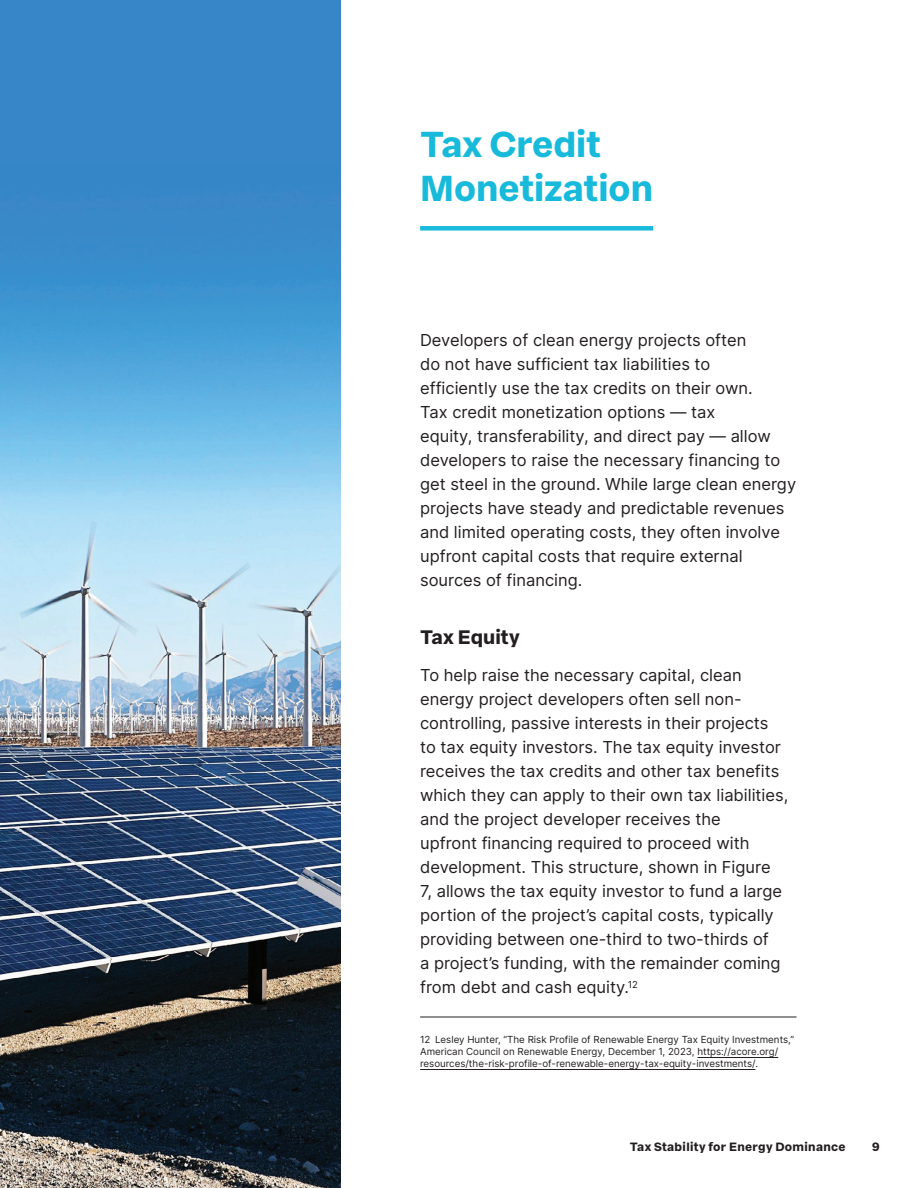
<style>
.page{position:relative;width:918px;height:1188px;background:#fff}
.page>*{position:absolute;margin:0;border:0;box-sizing:border-box;transform-origin:0 0}
.t1{font:800 36px/43.8px "Franca";color:#18badb}
.t2{font:800 19.5px "Franca";color:#231f20}
.t3{font:16.5px/24px "Inter";color:#231f20}
.t4{font:800 12px "Franca";letter-spacing:.03em;color:#231f20}
.t5{font:9.75px/12px "Inter";color:#231f20}
</style>
<div class="page">
<div style="left:420px;top:226px;width:233px;height:5px;background:#18badb"></div>
<hr style="left:420px;top:1017px;width:377px;height:1px;background:#231f20">
<hr style="left:697px;top:1057px;width:81px;height:1px;background:#231f20">
<hr style="left:420px;top:1069px;width:335px;height:1px;background:#231f20">
<div style="left:0;top:0;width:340px;height:1188px;background:#3786c7"></div>
<img style="left:0;top:270px;width:340px;height:918px">
<h1 class="t1" style="left:420px;top:125px;width:234px">Tax Credit<br>Monetization</h1>
<p class="t3" style="left:420px;top:328px;width:378px">Developers of clean energy projects often<br>do not have sufficient tax liabilities to<br>efficiently use the tax credits on their own.<br>Tax credit monetization options — tax<br>equity, transferability, and direct pay — allow developers to raise the necessary financing to get steel in the ground. While large clean energy projects have steady and predictable revenues and limited operating costs, they often involve upfront capital costs that require external sources of financing.</p>
<p class="t2" style="left:420px;top:630px;width:101px">Tax Equity</p>
<p class="t3" style="left:420px;top:663px;width:370px">To help raise the necessary capital, clean energy project developers often sell non&shy;controlling, passive interests in their projects<br>to tax equity investors. The tax equity investor receives the tax credits and other tax benefits which they can apply to their own tax liabilities, and the project developer receives the<br>upfront financing required to proceed with development. This structure, shown in Figure<br>7, allows the tax equity investor to fund a large portion of the project’s capital costs, typically providing between one-third to two-thirds of<br>a project’s funding, with the remainder coming from debt and cash equity.<sup>12</sup></p>
<p class="t5" style="left:420px;top:1033px;width:376px">12 Lesley Hunter, “The Risk Profile of Renewable Energy Tax Equity Investments,”<br>American Council on Renewable Energy, December 1, 2023, https://acore.org/ resources/the-risk-profile-of-renewable-energy-tax-equity-investments/.</p>
<p class="t4" style="left:630px;top:1142px;width:217px">Tax Stability for Energy Dominance</p>
<p class="t4" style="left:872px;top:1142px;width:9px">9</p>
</div>
